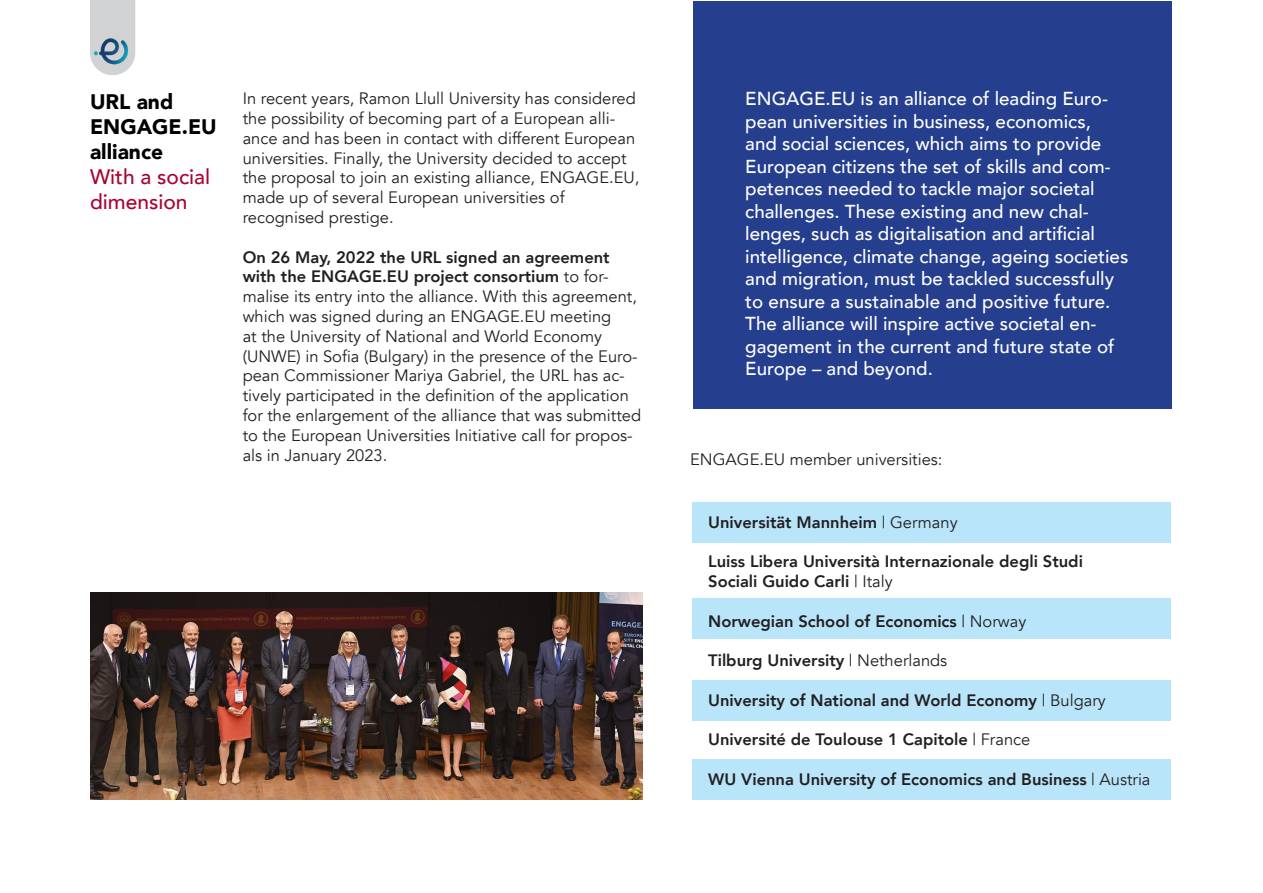
<style>
.page{position:relative;width:1263px;height:893px;background:#fff}
.page>*{position:absolute;margin:0;border:0;box-sizing:border-box;transform-origin:0 0}
.t1{font:900 21px "Avenir";color:#000}
.t2{font:500 21px "Avenir";color:#a90332}
.t3{font:500 18.75px/22.5px "Avenir";color:#fff}
.t4{font:16.5px/19.8px "Avenir";color:#231f20}
.t5{font:800 16.5px "Avenir";color:#231f20}
.s1{font-weight:800}
.s2{font-weight:400}
</style>
<div class="page">
<div style="left:692px;top:599px;width:479px;height:40px;background:#b9e5fa"></div>
<div style="left:692px;top:681px;width:479px;height:40px;background:#b9e5fa"></div>
<div style="left:692px;top:759px;width:479px;height:41px;background:#b9e5fa"></div>
<div style="left:692px;top:502px;width:479px;height:40px;background:#b9e5fa"></div>
<svg style="left:90px;top:0;width:45px;height:75px;background:#d5d5d7"></svg>
<img style="left:93px;top:38px;width:37px;height:28px">
<div style="left:693px;top:1px;width:478px;height:408px;background:#253f8e"></div>
<img style="left:90px;top:592px;width:553px;height:207px">
<p class="t1" style="left:90px;top:83px;width:85px">URL and</p>
<p class="t1" style="left:90px;top:109px;width:128px">ENGAGE.EU</p>
<p class="t1" style="left:90px;top:134px;width:75px">alliance</p>
<p class="t2" style="left:90px;top:159px;width:122px">With a social</p>
<p class="t2" style="left:90px;top:184px;width:99px">dimension</p>
<p class="t4" style="left:243px;top:89px;width:398px">In recent years, Ramon Llull University has considered the possibility of becoming part of a European alli&shy;ance and has been in contact with different European universities. Finally, the University decided to accept the proposal to join an existing alliance, ENGAGE.EU, made up of several European universities of</p>
<p class="t4" style="left:243px;top:208px;width:152px">recognised prestige.</p>
<p class="t4" style="left:243px;top:247px;width:400px"><span class="s1">On 26 May, 2022 the URL signed an agreement with the ENGAGE.EU project consortium</span> to for&shy;malise its entry into the alliance. With this agreement, which was signed during an ENGAGE.EU meeting<br>at the University of National and World Economy (UNWE) in Sofia (Bulgary) in the presence of the Euro&shy;pean Commissioner Mariya Gabriel, the URL has ac&shy;tively participated in the definition of the application for the enlargement of the alliance that was submitted to the European Universities Initiative call for propos&shy;als in January 2023.</p>
<p class="t3" style="left:745px;top:86px;width:385px">ENGAGE.EU is an alliance of leading Euro&shy;pean universities in business, economics,<br>and social sciences, which aims to provide European citizens the set of skills and com&shy;petences needed to tackle major societal challenges. These existing and new chal&shy;lenges, such as digitalisation and artificial intelligence, climate change, ageing societies and migration, must be tackled successfully to ensure a sustainable and positive future.<br>The alliance will inspire active societal en&shy;gagement in the current and future state of Europe – and beyond.</p>
<p class="t4" style="left:690px;top:449px;width:254px">ENGAGE.EU member universities:</p>
<p class="t5" style="left:708px;top:509px;width:251px">Universität Mannheim <span class="s2">| Germany</span></p>
<p class="t5" style="left:708px;top:549px;width:376px">Luiss Libera Università Internazionale degli Studi</p>
<p class="t5" style="left:708px;top:568px;width:186px">Sociali Guido Carli <span class="s2">| Italy</span></p>
<p class="t5" style="left:708px;top:608px;width:319px">Norwegian School of Economics <span class="s2">| Norway</span></p>
<p class="t5" style="left:708px;top:648px;width:241px">Tilburg University <span class="s2">| Netherlands</span></p>
<p class="t5" style="left:708px;top:687px;width:399px">University of National and World Economy <span class="s2">| Bulgary</span></p>
<p class="t5" style="left:708px;top:727px;width:324px">Université de Toulouse 1 Capitole <span class="s2">| France</span></p>
<p class="t5" style="left:708px;top:766px;width:444px">WU Vienna University of Economics and Business <span class="s2">| Austria</span></p>
</div>
